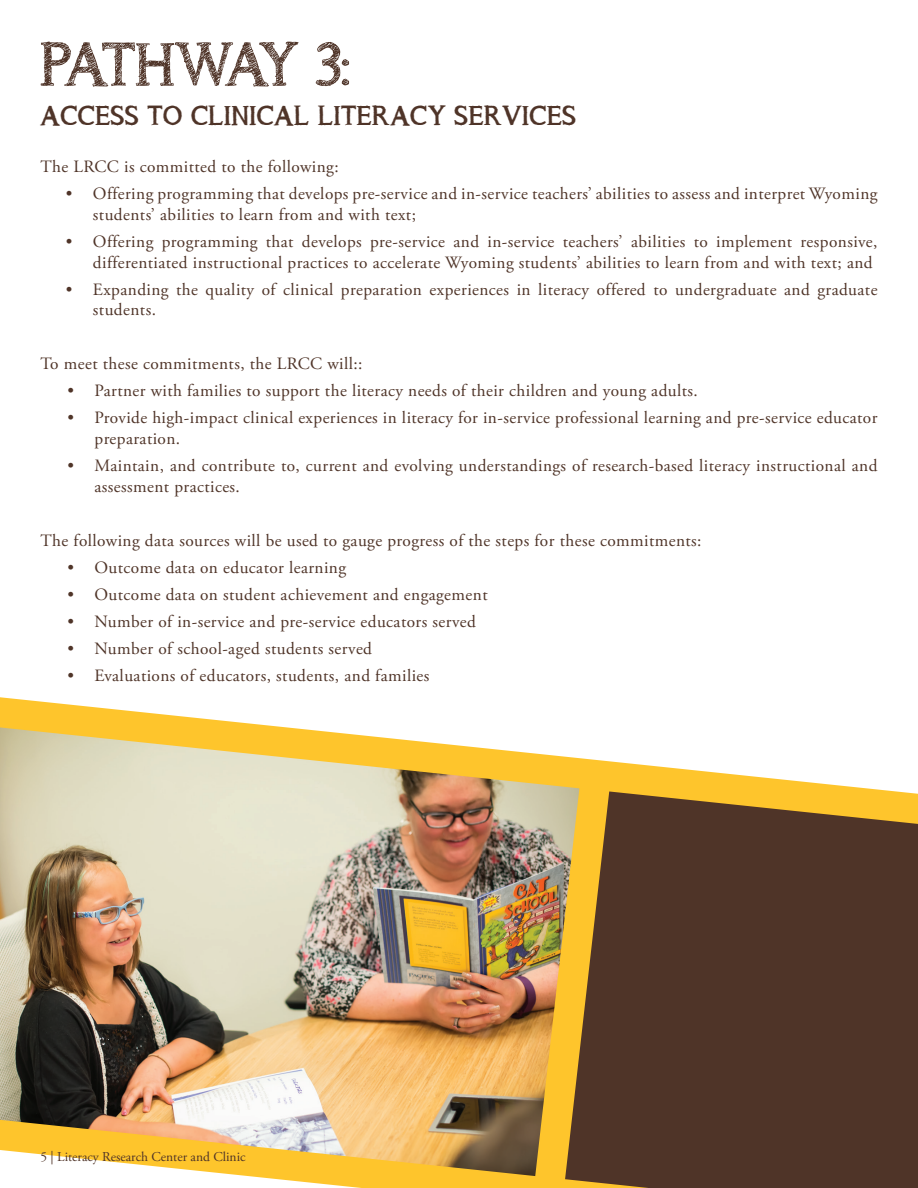
<style>
.page{position:relative;width:918px;height:1188px;background:#fff}
.page>*{position:absolute;margin:0;border:0;box-sizing:border-box;transform-origin:0 0}
.t1{font:60px "asongforjennifer";letter-spacing:-.105em;color:#4f3428}
.t2{font:27px "asongforjenniferbold";letter-spacing:.025em;color:#4f3428}
.t3{font:17.25px/20.7px "Adobe Garamond Pro";letter-spacing:.025em;color:#4f3428}
.t4{font:13.5px "Adobe Garamond Pro";color:#4f3428}
</style>
<div class="page">
<div style="left:629px;top:843px;width:289px;height:251px;background:#4f3428"></div>
<img style="left:0;top:843px;width:504px;height:251px">
<svg style="left:0;top:697px;width:918px;height:146px"></svg>
<svg style="left:0;top:1094px;width:918px;height:94px;background:#a88a5d"></svg>
<img style="left:504px;top:747px;width:125px;height:441px">
<h1 class="t1" style="left:40px;top:29px;width:313px">PATHWAY 3:</h1>
<h2 class="t2" style="left:40px;top:99px;width:537px">ACCESS TO CLINICAL LITERACY SERVICES</h2>
<p class="t3" style="left:40px;top:157px;width:300px">The LRCC is committed to the following:</p>
<p class="t3" style="left:93px;top:184px;width:786px;text-indent:-27px">• Offering programming that develops pre-service and in-service teachers’ abilities to assess and interpret Wyoming students’ abilities to learn from and with text;</p>
<p class="t3" style="left:66px;top:232px;width:813px;text-align:right">• Offering programming that develops pre-service and in-service teachers’ abilities to implement responsive, differentiated instructional practices to accelerate Wyoming students’ abilities to learn from and with text; and</p>
<p class="t3" style="left:93px;top:279px;width:786px;text-indent:-27px">• Expanding the quality of clinical preparation experiences in literacy offered to undergraduate and graduate students.</p>
<p class="t3" style="left:41px;top:354px;width:324px">To meet these commitments, the LRCC will::</p>
<p class="t3" style="left:67px;top:381px;width:632px">• Partner with families to support the literacy needs of their children and young adults.</p>
<p class="t3" style="left:94px;top:408px;width:785px;text-indent:-27px">• Provide high-impact clinical experiences in literacy for in-service professional learning and pre-service educator preparation.</p>
<p class="t3" style="left:94px;top:456px;width:784px;text-indent:-27px">• Maintain, and contribute to, current and evolving understandings of research-based literacy instructional and assessment practices.</p>
<p class="t3" style="left:41px;top:530px;width:663px">The following data sources will be used to gauge progress of the steps for these commitments:</p>
<p class="t3" style="left:67px;top:557px;width:280px">• Outcome data on educator learning</p>
<p class="t3" style="left:67px;top:584px;width:422px">• Outcome data on student achievement and engagement</p>
<p class="t3" style="left:67px;top:611px;width:410px">• Number of in-service and pre-service educators served</p>
<p class="t3" style="left:67px;top:638px;width:306px">• Number of school-aged students served</p>
<p class="t3" style="left:67px;top:665px;width:363px">• Evaluations of educators, students, and families</p>
<p class="t4" style="left:40px;top:1149px;width:207px">5 | Literacy Research Center and Clinic</p>
</div>
